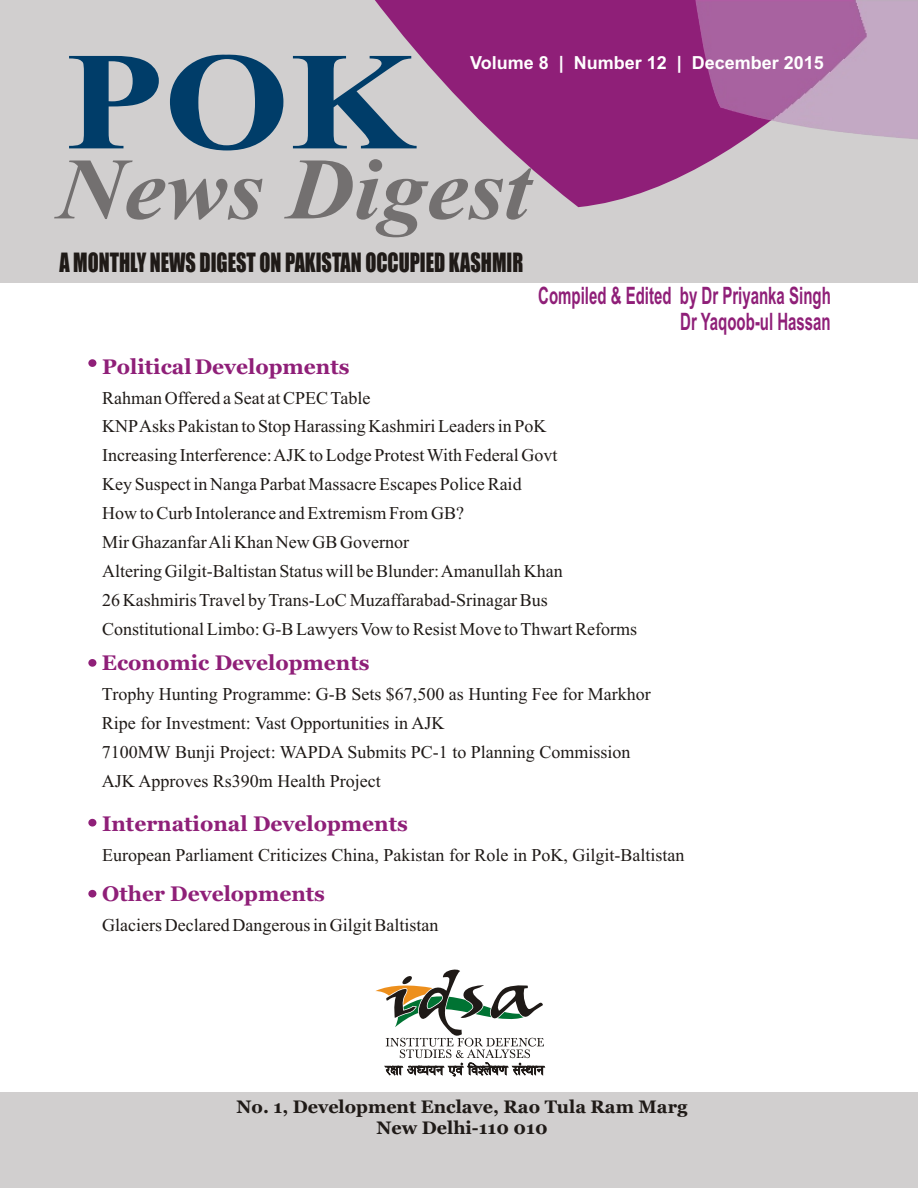
<style>
.page{position:relative;width:918px;height:1188px;background:#fff}
.page>*{position:absolute;margin:0;border:0;box-sizing:border-box;transform-origin:0 0}
.t1{font:700 139.65px "Times New Roman";color:#003d69;scale:1.16 1}
.t2{font:italic 700 87.45px "Times New Roman";color:#737070;scale:1.06 1}
.t3{font:24.6px "Impact";color:#1f1a17;scale:.82 1}
.t4{font:700 24px/26.8px "Arial";color:#8f1f78;text-align:right;scale:.63 1}
.t5{font:700 21px "Georgia";color:#8f1f78}
.t6{font:18px/29px "Times New Roman";color:#1f1a17}
.t7{font:700 18px/20.4px "Georgia";color:#1f1a17;text-align:center}
.t8{font:700 18px "Arial";color:#fff}
</style>
<div class="page">
<div style="left:0;top:0;width:918px;height:283px;background:#d1cfcf"></div>
<svg style="left:375px;top:0;width:367px;height:207px;fill:#8f1f78"></svg>
<img style="left:694px;top:0;width:224px;height:141px">
<div style="left:88px;top:359px;width:8px;height:8px;background:#8f1f78;border-radius:50%"></div>
<div style="left:88px;top:659px;width:8px;height:8px;background:#8f1f78;border-radius:50%"></div>
<div style="left:88px;top:890px;width:8px;height:8px;background:#8f1f78;border-radius:50%"></div>
<div style="left:88px;top:819px;width:8px;height:8px;background:#8f1f78;border-radius:50%"></div>
<div style="left:0;top:1093px;width:918px;height:95px;background:#d1cfcf"></div>
<svg style="left:375px;top:969px;width:170px;height:108px"></svg>
<h1 class="t1" style="left:65px;top:54px;width:303px">POK</h1>
<p class="t8" style="left:470px;top:56px;width:355px">Volume 8 | Number 12 | December 2015</p>
<h2 class="t2" style="left:57px;top:159px;width:448px">News Digest</h2>
<h3 class="t3" style="left:59px;top:252px;width:567px">A MONTHLY NEWS DIGEST ON PAKISTAN OCCUPIED KASHMIR</h3>
<h3 class="t4" style="left:538px;top:284px;width:466px">Compiled &amp; Edited by Dr Priyanka Singh<br>Dr Yaqoob-ul Hassan</h3>
<p class="t5" style="left:102px;top:358px;width:249px">Political Developments</p>
<p class="t6" style="left:102px;top:385px;width:536px">Rahman Offered a Seat at CPEC Table<br>KNPAsks Pakistan to Stop Harassing Kashmiri Leaders in PoK<br>Increasing Interference: AJK to Lodge Protest With Federal Govt<br>Key Suspect in Nanga Parbat Massacre Escapes Police Raid<br>How to Curb Intolerance and Extremism From GB?<br>Mir Ghazanfar Ali Khan New GB Governor<br>Altering Gilgit-Baltistan Status will be Blunder: Amanullah Khan<br>26 Kashmiris Travel by Trans-LoC Muzaffarabad-Srinagar Bus Constitutional Limbo: G-B Lawyers Vow to Resist Move to Thwart Reforms</p>
<p class="t5" style="left:102px;top:654px;width:269px">Economic Developments</p>
<p class="t6" style="left:102px;top:681px;width:550px">Trophy Hunting Programme: G-B Sets $67,500 as Hunting Fee for Markhor Ripe for Investment: Vast Opportunities in AJK<br>7100MW Bunji Project: WAPDA Submits PC-1 to Planning Commission AJK Approves Rs390m Health Project</p>
<p class="t5" style="left:102px;top:815px;width:307px">International Developments</p>
<p class="t6" style="left:102px;top:842px;width:584px">European Parliament Criticizes China, Pakistan for Role in PoK, Gilgit-Baltistan</p>
<p class="t5" style="left:102px;top:885px;width:224px">Other Developments</p>
<p class="t6" style="left:102px;top:912px;width:338px">Glaciers Declared Dangerous in Gilgit Baltistan</p>
<p class="t7" style="left:237px;top:1098px;width:452px">No. 1, Development Enclave, Rao Tula Ram Marg<br>New Delhi-110 010</p>
</div>
